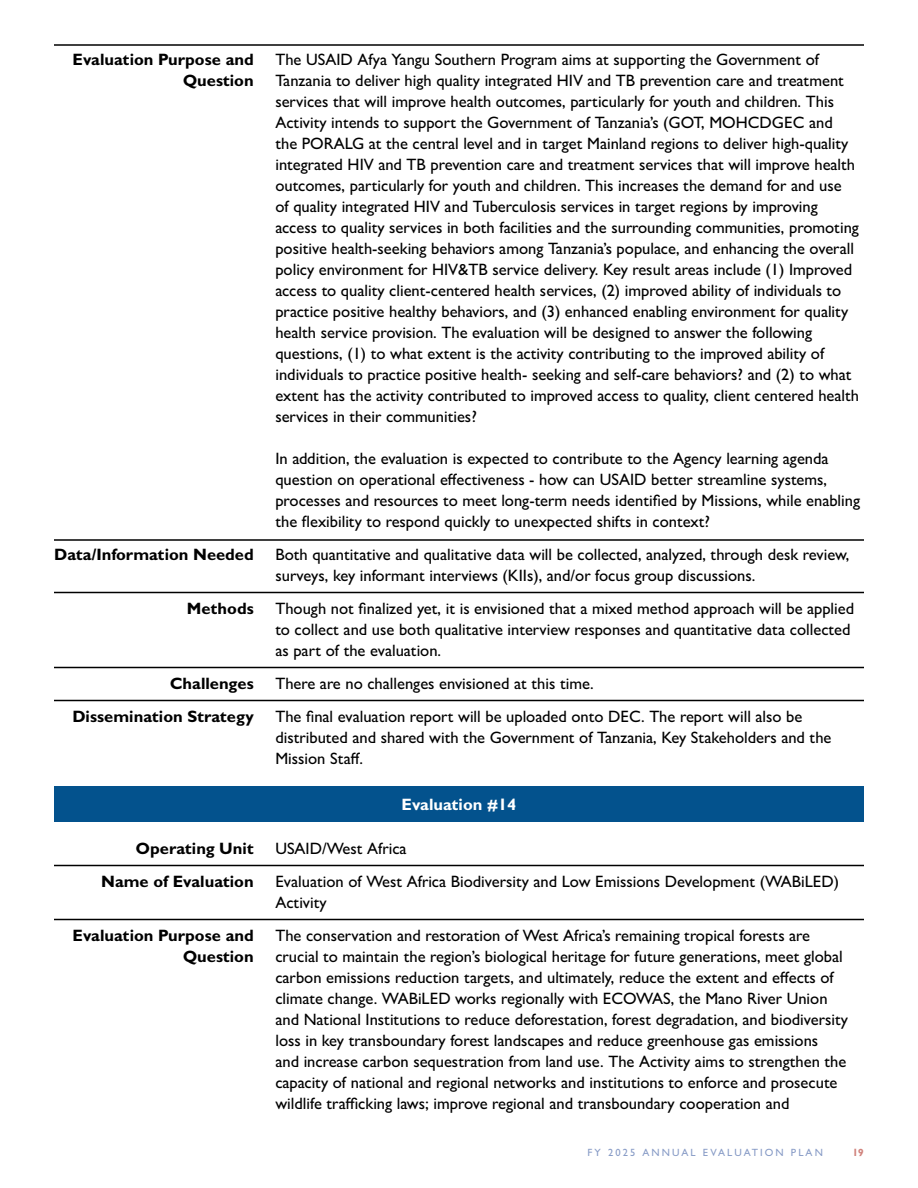
<style>
.page{position:relative;width:918px;height:1188px;background:#fff}
.page>*{position:absolute;margin:0;border:0;box-sizing:border-box;transform-origin:0 0}
.Table_Text_Medium{font:500 16.5px/21px "Gill Sans";color:#000}
.Table_Text_Bold{font:700 16.5px/21px "Gill Sans MT Std";color:#000;text-align:right}
.Test_Block_Title{font:700 16.5px "Gill Sans MT Std";color:#fff}
.t1{font:500 10.5px "Gill Sans MT Std";letter-spacing:.2em;color:#879bc6}
.Page{font:700 10.5px "Gill Sans MT Std";color:#d0827c}
</style>
<div class="page">
<div style="left:54px;top:787px;width:810px;height:35px;background:#03528d"></div>
<hr style="left:54px;top:44px;width:810px;height:2px;background:#000">
<hr style="left:54px;top:539px;width:810px;height:2px;background:#000">
<hr style="left:54px;top:592px;width:810px;height:1px;background:#000">
<hr style="left:54px;top:667px;width:810px;height:1px;background:#000">
<hr style="left:54px;top:700px;width:810px;height:1px;background:#000">
<hr style="left:54px;top:865px;width:810px;height:1px;background:#000">
<hr style="left:54px;top:919px;width:810px;height:1px;background:#000">
<p class="Table_Text_Bold" style="left:73px;top:49px;width:183px">Evaluation Purpose and<br>Question</p>
<p class="Table_Text_Medium" style="left:275px;top:49px;width:585px">The USAID Afya Yangu Southern Program aims at supporting the Government of Tanzania to deliver high quality integrated HIV and TB prevention care and treatment services that will improve health outcomes, particularly for youth and children. This Activity intends to support the Government of Tanzania’s (GOT, MOHCDGEC and<br>the PORALG at the central level and in target Mainland regions to deliver high-quality integrated HIV and TB prevention care and treatment services that will improve health outcomes, particularly for youth and children. This increases the demand for and use of quality integrated HIV and Tuberculosis services in target regions by improving access to quality services in both facilities and the surrounding communities, promoting positive health-seeking behaviors among Tanzania’s populace, and enhancing the overall policy environment for HIV&amp;TB service delivery. Key result areas include (1) Improved access to quality client-centered health services, (2) improved ability of individuals to practice positive healthy behaviors, and (3) enhanced enabling environment for quality health service provision. The evaluation will be designed to answer the following questions, (1) to what extent is the activity contributing to the improved ability of individuals to practice positive health- seeking and self-care behaviors? and (2) to what extent has the activity contributed to improved access to quality, client centered health services in their communities?</p>
<p class="Table_Text_Medium" style="left:275px;top:448px;width:586px">In addition, the evaluation is expected to contribute to the Agency learning agenda question on operational effectiveness - how can USAID better streamline systems, processes and resources to meet long-term needs identified by Missions, while enabling the flexibility to respond quickly to unexpected shifts in context?</p>
<p class="Table_Text_Bold" style="left:54px;top:544px;width:201px">Data/Information Needed</p>
<p class="Table_Text_Medium" style="left:275px;top:544px;width:576px">Both quantitative and qualitative data will be collected, analyzed, through desk review, surveys, key informant interviews (KIIs), and/or focus group discussions.</p>
<p class="Table_Text_Bold" style="left:187px;top:598px;width:68px">Methods</p>
<p class="Table_Text_Medium" style="left:275px;top:598px;width:580px">Though not finalized yet, it is envisioned that a mixed method approach will be applied to collect and use both qualitative interview responses and quantitative data collected as part of the evaluation.</p>
<p class="Table_Text_Bold" style="left:170px;top:673px;width:85px">Challenges</p>
<p class="Table_Text_Medium" style="left:275px;top:673px;width:320px">There are no challenges envisioned at this time.</p>
<p class="Table_Text_Bold" style="left:72px;top:706px;width:183px">Dissemination Strategy</p>
<p class="Table_Text_Medium" style="left:275px;top:706px;width:558px">The final evaluation report will be uploaded onto DEC. The report will also be distributed and shared with the Government of Tanzania, Key Stakeholders and the<br>Mission Staff.</p>
<p class="Test_Block_Title" style="left:402px;top:794px;width:116px">Evaluation #14</p>
<p class="Table_Text_Bold" style="left:136px;top:838px;width:119px">Operating Unit</p>
<p class="Table_Text_Medium" style="left:275px;top:838px;width:133px">USAID/West Africa</p>
<p class="Table_Text_Bold" style="left:101px;top:871px;width:154px">Name of Evaluation</p>
<p class="Table_Text_Medium" style="left:275px;top:871px;width:565px">Evaluation of West Africa Biodiversity and Low Emissions Development (WABiLED)<br>Activity</p>
<p class="Table_Text_Bold" style="left:73px;top:925px;width:183px">Evaluation Purpose and<br>Question</p>
<p class="Table_Text_Medium" style="left:275px;top:925px;width:574px">The conservation and restoration of West Africa’s remaining tropical forests are crucial to maintain the region’s biological heritage for future generations, meet global carbon emissions reduction targets, and ultimately, reduce the extent and effects of climate change. WABiLED works regionally with ECOWAS, the Mano River Union and National Institutions to reduce deforestation, forest degradation, and biodiversity loss in key transboundary forest landscapes and reduce greenhouse gas emissions<br>and increase carbon sequestration from land use. The Activity aims to strengthen the capacity of national and regional networks and institutions to enforce and prosecute wildlife trafficking laws; improve regional and transboundary cooperation and</p>
<p class="t1" style="left:588px;top:1146px;width:237px">FY 2025 ANNUAL EVALUATION PLAN</p>
<p class="Page" style="left:852px;top:1146px;width:13px">19</p>
</div>
